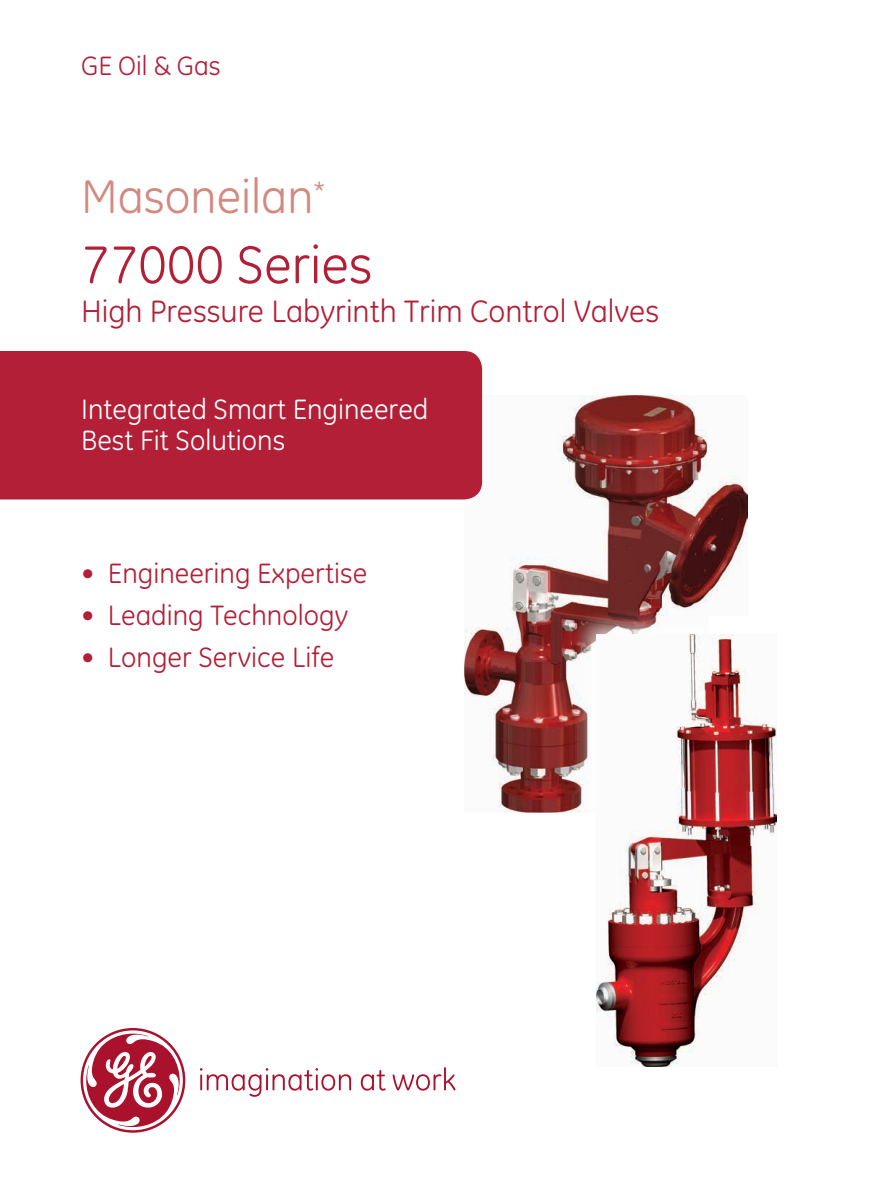
<style>
.page{position:relative;width:891px;height:1188px;background:#fff}
.page>*{position:absolute;margin:0;border:0;box-sizing:border-box;transform-origin:0 0}
.t1{font:54px "GE Inspira";color:#b31f36}
.t2{font:48px "GE Inspira";color:#d28a80}
.t3{font:31.5px "GE Inspira";color:#b31f36}
.t4{font:28.5px "GE Inspira";color:#b31f36}
.t5{font:28.5px/31.5px "GE Inspira";color:#fff}
.t6{font:27px "GE Inspira";color:#b31f36}
</style>
<div class="page">
<img style="left:482px;top:395px;width:266px;height:212px">
<img style="left:464px;top:607px;width:231px;height:206px">
<div style="left:571px;top:609px;width:231px;height:305px;background:#fff;opacity:.75"></div>
<img style="left:596px;top:634px;width:181px;height:254px">
<img style="left:597px;top:847px;width:180px;height:220px">
<div style="left:0;top:351px;width:482px;height:149px;background:#b31f36"></div>
<svg style="left:200px;top:1068px;width:151px;height:29px"></svg>
<svg style="left:361px;top:1070px;width:25px;height:21px"></svg>
<svg style="left:393px;top:1067px;width:62px;height:24px"></svg>
<svg style="left:81px;top:1028px;width:104px;height:105px"></svg>
<p class="t6" style="left:81px;top:50px;width:141px">GE Oil &amp; Gas</p>
<h2 class="t2" style="left:81px;top:169px;width:246px">Masoneilan<sup>*</sup></h2>
<h1 class="t1" style="left:81px;top:234px;width:293px">77000 Series</h1>
<p class="t3" style="left:81px;top:293px;width:580px">High Pressure Labyrinth Trim Control Valves</p>
<p class="t5" style="left:81px;top:393px;width:349px">Integrated Smart Engineered<br>Best Fit Solutions</p>
<p class="t4" style="left:81px;top:557px;width:288px">• Engineering Expertise</p>
<p class="t4" style="left:81px;top:599px;width:269px">• Leading Technology</p>
<p class="t4" style="left:81px;top:641px;width:255px">• Longer Service Life</p>
</div>
